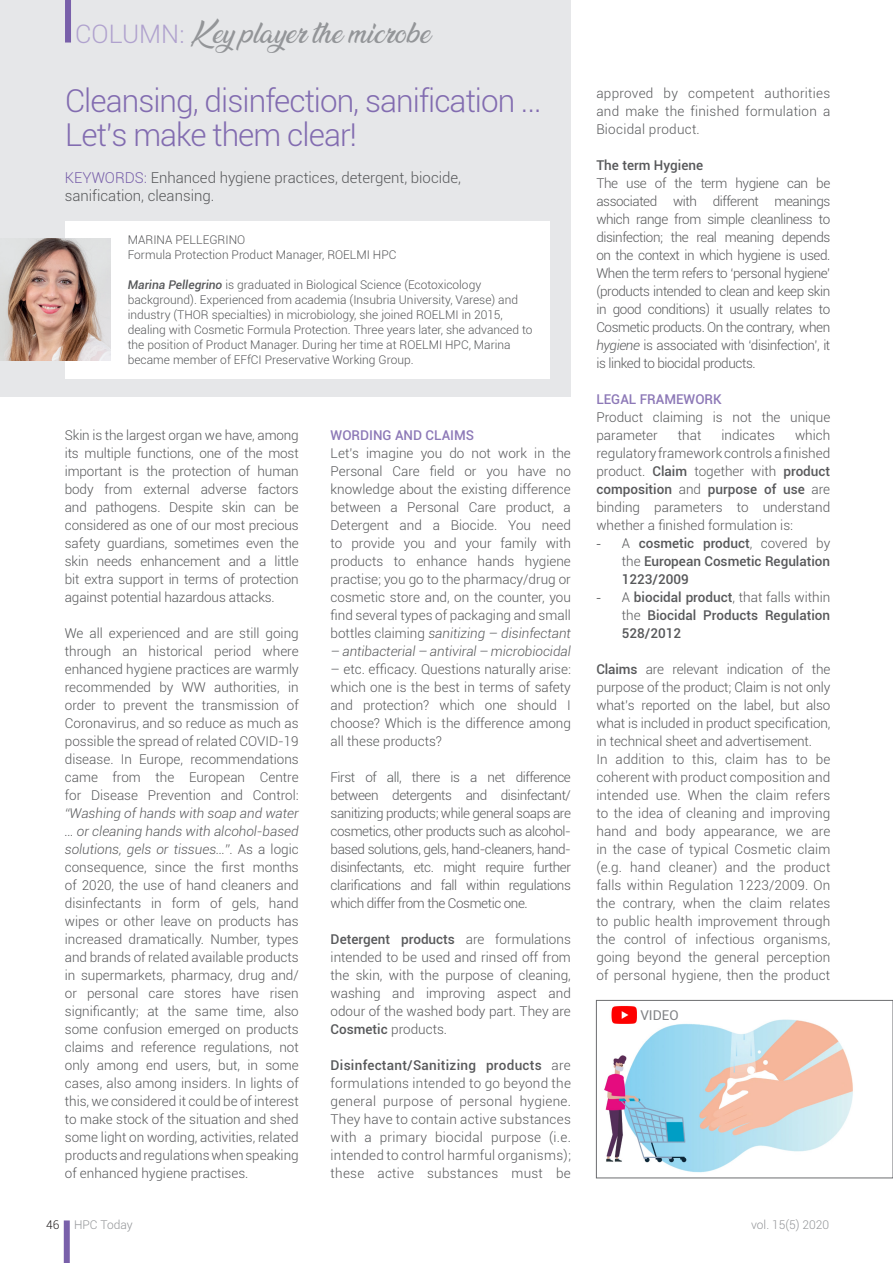
<style>
.page{position:relative;width:893px;height:1263px;background:#fff}
.page>*{position:absolute;margin:0;border:0;box-sizing:border-box;transform-origin:0 0}
.G-testo-1{font:300 31.5px/34.5px "Roboto";letter-spacing:-.03em;color:#826cb0}
.Normale{font:25.5px "Ananda";color:#939598}
.G-testo-1-2{font:300 15px/18px "Roboto";color:#57585a}
.t1{font:300 13.5px/18px "Roboto";color:#57585a;text-align:justify}
.t2{font:500 13.5px/18px "Roboto";color:#57585a;text-align:justify}
.t3{font:italic 300 13.5px "Roboto";color:#57585a}
.t4{font:500 13.5px "Roboto";color:#8d79b7}
.t5{font:13.5px "Roboto";color:#808285}
.G-testo-1-3{font:300 12px/15px "Roboto";color:#57585a}
.t6{font:300 12px "Roboto";color:#939598}
.s1{font-family:"Roboto";font-weight:300;color:#b0a2ce}
.s2{color:#7960aa}
.s3{font-weight:500;font-style:italic}
.s4{font-style:italic}
.s5{font-weight:500}
.s6{font-family:"Century Gothic";font-weight:400}
.s7{font-weight:300}
.s8{color:#231f20}
</style>
<div class="page">
<div style="left:64px;top:1220px;width:6px;height:43px;background:#7960aa"></div>
<div style="left:0;top:0;width:571px;height:396px;background:#e6e7e9"></div>
<div style="left:65px;top:221px;width:485px;height:157px;background:#fff"></div>
<div style="left:65px;top:0;width:6px;height:43px;background:#7960aa"></div>
<img style="left:0;top:239px;width:111px;height:122px">
<img style="left:604px;top:1006px;width:249px;height:167px">
<div style="left:596px;top:1000px;width:297px;height:178px;border:1px solid #6c6d70"></div>
<p class="Normale" style="left:75px;top:19px;width:357px"><span class="s1">COLUMN:</span> Key player the microbe</p>
<p class="G-testo-1" style="left:65px;top:82px;width:478px">Cleansing, disinfection, sanification …<br>Let’s make them clear!</p>
<p class="G-testo-1-2" style="left:65px;top:168px;width:398px"><span class="s2">KEYWORDS:</span> Enhanced hygiene practices, detergent, biocide, sanification, cleansing.</p>
<p class="G-testo-1-3" style="left:128px;top:232px;width:119px">MARINA PELLEGRINO</p>
<p class="G-testo-1-3" style="left:128px;top:247px;width:270px">Formula Protection Product Manager, ROELMI HPC</p>
<p class="G-testo-1-3" style="left:128px;top:277px;width:406px"><span class="s3">Marina Pellegrino</span> is graduated in Biological Science (Ecotoxicology background). Experienced from academia (Insubria University, Varese) and industry (THOR specialties) in microbiology, she joined ROELMI in 2015, dealing with Cosmetic Formula Protection. Three years later, she advanced to the position of Product Manager. During her time at ROELMI HPC, Marina became member of EFfCI Preservative Working Group.</p>
<p class="t1" style="left:65px;top:426px;width:235px">Skin is the largest organ we have, among its multiple functions, one of the most important is the protection of human body from external adverse factors and pathogens. Despite skin can be considered as one of our most precious safety guardians, sometimes even the skin needs enhancement and a little bit extra support in terms of protection against potential hazardous attacks.</p>
<p class="t1" style="left:65px;top:624px;width:235px">We all experienced and are still going through an historical period where enhanced hygiene practices are warmly recommended by WW authorities, in order to prevent the transmission of Coronavirus, and so reduce as much as possible the spread of related COVID-19 disease. In Europe, recommendations came from the European Centre for Disease Prevention and Control: <span class="s4">“Washing of hands with soap and water … or cleaning hands with alcohol-based solutions, gels or tissues…”</span>. As a logic consequence, since the first months of 2020, the use of hand cleaners and disinfectants in form of gels, hand wipes or other leave on products has increased dramatically. Number, types and brands of related available products in supermarkets, pharmacy, drug and/ or personal care stores have risen significantly; at the same time, also some confusion emerged on products claims and reference regulations, not only among end users, but, in some cases, also among insiders. In lights of this, we considered it could be of interest to make stock of the situation and shed some light on wording, activities, related products and regulations when speaking of enhanced hygiene practises.</p>
<p class="t4" style="left:331px;top:426px;width:145px">WORDING AND CLAIMS</p>
<p class="t1" style="left:331px;top:444px;width:242px">Let’s imagine you do not work in the Personal Care field or you have no knowledge about the existing difference between a Personal Care product, a Detergent and a Biocide. You need to provide you and your family with products to enhance hands hygiene practise; you go to the pharmacy/drug or cosmetic store and, on the counter, you find several types of packaging and small bottles claiming <span class="s4">sanitizing – disinfectant</span></p>
<p class="t3" style="left:331px;top:642px;width:242px">– antibacterial – antiviral – microbiocidal</p>
<p class="t1" style="left:331px;top:660px;width:242px">– etc. efficacy. Questions naturally arise: which one is the best in terms of safety and protection? which one should I choose? Which is the difference among all these products?</p>
<p class="t1" style="left:331px;top:768px;width:242px">First of all, there is a net difference between detergents and disinfectant/ sanitizing products; while general soaps are cosmetics, other products such as alcohol&shy;based solutions, gels, hand-cleaners, hand&shy;disinfectants, etc. might require further clarifications and fall within regulations which differ from the Cosmetic one.</p>
<p class="t1" style="left:331px;top:930px;width:242px"><span class="s5">Detergent products</span> are formulations intended to be used and rinsed off from the skin, with the purpose of cleaning, washing and improving aspect and odour of the washed body part. They are <span class="s5">Cosmetic</span> products.</p>
<p class="t1" style="left:331px;top:1056px;width:242px"><span class="s5">Disinfectant/Sanitizing products</span> are formulations intended to go beyond the general purpose of personal hygiene.<br>They have to contain active substances with a primary biocidal purpose (i.e. intended to control harmful organisms); these active substances must be</p>
<p class="t1" style="left:596px;top:84px;width:235px">approved by competent authorities and make the finished formulation a Biocidal product.</p>
<p class="t2" style="left:596px;top:156px;width:108px">The term Hygiene</p>
<p class="t1" style="left:596px;top:174px;width:235px">The use of the term hygiene can be associated with different meanings which range from simple cleanliness to disinfection; the real meaning depends on the context in which hygiene is used.<br>When the term refers to ‘personal hygiene’ (products intended to clean and keep skin in good conditions) it usually relates to Cosmetic products. On the contrary, when <span class="s4">hygiene</span> is associated with ‘disinfection’, it is linked to biocidal products.</p>
<p class="t4" style="left:596px;top:390px;width:127px">LEGAL FRAMEWORK</p>
<p class="t1" style="left:596px;top:408px;width:235px">Product claiming is not the unique parameter</p>
<p class="t1" style="left:596px;top:426px;width:235px;text-indent:199px">which regulatory framework controls a finished product. <span class="s5">Claim</span> together with <span class="s5">product composition</span> and <span class="s5">purpose of use</span> are binding parameters to understand whether a finished formulation is:</p>
<p class="t2" style="left:622px;top:534px;width:210px;text-indent:-26px"><span class="s6">-</span> <span class="s7">A</span> cosmetic product<span class="s7">, covered by the</span> European Cosmetic Regulation 1223/2009</p>
<p class="t2" style="left:622px;top:588px;width:210px;text-indent:-26px"><span class="s6">-</span> <span class="s7">A</span> biocidal product<span class="s7">, that falls within the</span> Biocidal Products Regulation 528/2012</p>
<p class="t1" style="left:596px;top:660px;width:235px"><span class="s5">Claims</span> are relevant indication of the purpose of the product; Claim is not only what’s reported on the label, but also what is included in product specification, in technical sheet and advertisement.</p>
<p class="t1" style="left:596px;top:750px;width:235px">In addition to this, claim has to be coherent with product composition and intended use. When the claim refers to the idea of cleaning and improving hand and body appearance, we are in the case of typical Cosmetic claim (e.g. hand cleaner) and the product falls within Regulation 1223/2009. On the contrary, when the claim relates to public health improvement through the control of infectious organisms, going beyond the general perception of personal hygiene, then the product</p>
<p class="t1" style="left:678px;top:426px;width:25px">that</p>
<p class="t1" style="left:721px;top:426px;width:55px">indicates</p>
<p class="t5" style="left:640px;top:1005px;width:40px">VIDEO</p>
<p class="t6" style="left:46px;top:1217px;width:88px"><span class="s8">46</span> HPC Today</p>
<p class="t6" style="left:751px;top:1217px;width:79px">vol. 15(5) 2020</p>
</div>
